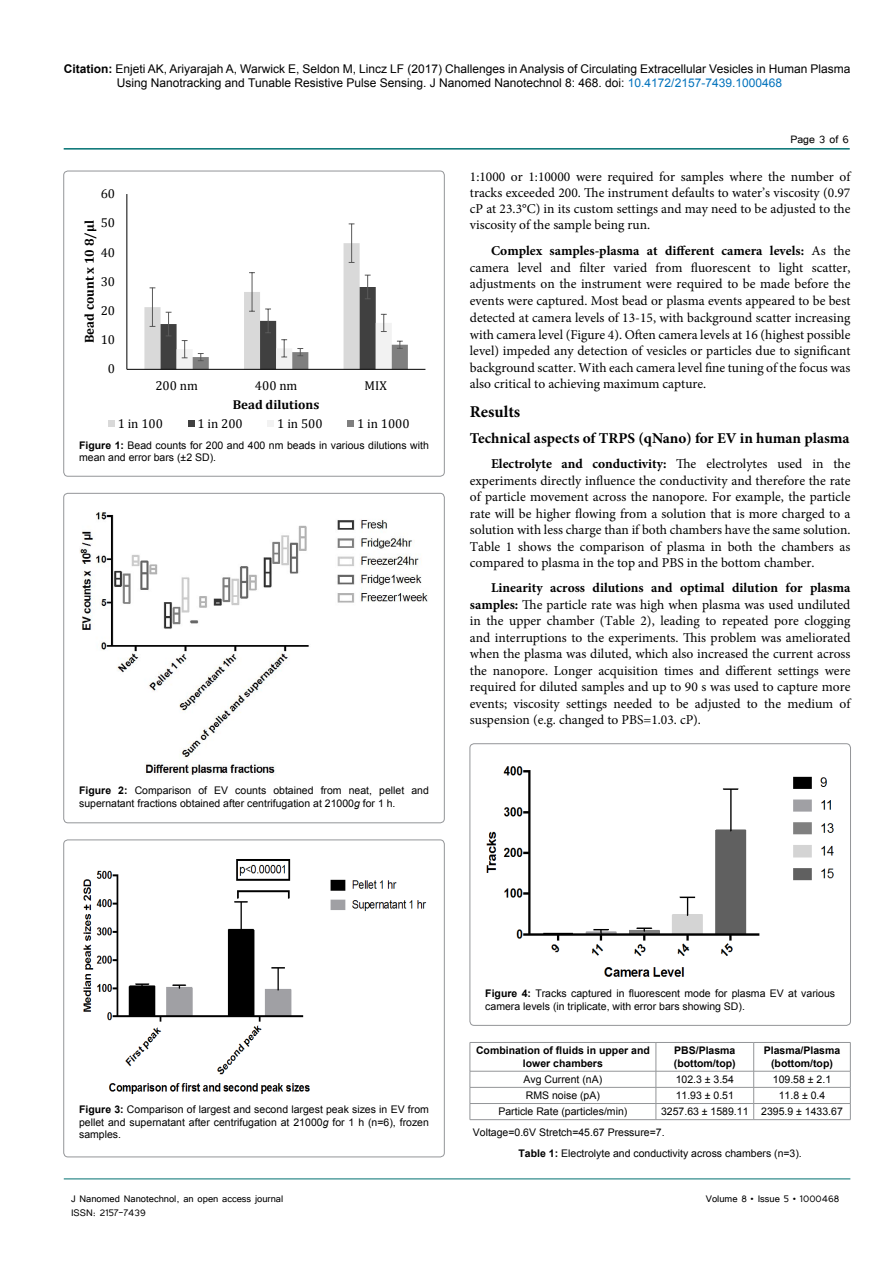
<style>
.page{position:relative;width:893px;height:1263px;background:#fff}
.page>*{position:absolute;margin:0;border:0;box-sizing:border-box;transform-origin:0 0}
.t1{font:700 16.5px "Minion Pro";color:#000}
.t2{font:700 15px "Minion Pro";color:#000}
.t3{font:13.5px/16.5px "Minion Pro";color:#000;text-align:justify}
.t4{font:13.5px "Tunga";color:#000}
.t5{font:700 13.05px "Cambria";color:#000}
.t6{font:12.9px "Cambria";color:#000}
.t7{font:700 12.9px "Cambria";color:#000}
.t8{font:12px/14.4px "Arial";color:#000}
.t9{font:12px/14.4px "Tunga";color:#000}
.t10{font:10.5px/12.6px "Arial";color:#000}
.t11{font:700 10.5px/12.6px "Arial";color:#000;text-align:center}
.s1{font-weight:700}
.s2{color:#0072bc}
.s3{font-style:italic}
</style>
<div class="page">
<hr style="left:64px;top:148px;width:786px;height:2px;background:#007071">
<hr style="left:64px;top:1179px;width:786px;height:1px;background:#007071">
<div style="left:64px;top:171px;width:380px;height:305px;border:1px solid #939598;border-radius:4px"></div>
<hr style="left:351px;top:224px;width:1px;height:38px;background:#595959">
<svg style="left:144px;top:243px;width:264px;height:126px"></svg>
<hr style="left:126px;top:194px;width:1px;height:175px;background:#000">
<hr style="left:127px;top:369px;width:298px;height:1px;background:#000">
<div style="left:108px;top:420px;width:7px;height:7px;background:#d9d9d9"></div>
<div style="left:188px;top:420px;width:7px;height:7px;background:#404040"></div>
<div style="left:268px;top:420px;width:6px;height:7px;background:#f2f2f2"></div>
<div style="left:347px;top:420px;width:7px;height:7px;background:#7f7f7f"></div>
<div style="left:64px;top:493px;width:380px;height:330px;border:1px solid #939598;border-radius:4px"></div>
<img style="left:79px;top:512px;width:349px;height:264px">
<div style="left:64px;top:840px;width:380px;height:317px;border:1px solid #939598;border-radius:4px"></div>
<img style="left:83px;top:859px;width:344px;height:236px">
<div style="left:470px;top:744px;width:380px;height:281px;border:1px solid #939598;border-radius:4px"></div>
<img style="left:486px;top:766px;width:348px;height:211px">
<hr style="left:470px;top:1042px;width:186px;height:1px;background:#939598">
<hr style="left:656px;top:1042px;width:98px;height:1px;background:#939598">
<hr style="left:754px;top:1042px;width:96px;height:1px;background:#939598">
<hr style="left:470px;top:1071px;width:186px;height:1px;background:#939598">
<hr style="left:656px;top:1071px;width:98px;height:1px;background:#939598">
<hr style="left:754px;top:1071px;width:96px;height:1px;background:#939598">
<hr style="left:470px;top:1087px;width:186px;height:1px;background:#939598">
<hr style="left:656px;top:1087px;width:98px;height:1px;background:#939598">
<hr style="left:754px;top:1087px;width:96px;height:1px;background:#939598">
<hr style="left:470px;top:1103px;width:186px;height:1px;background:#939598">
<svg style="left:470px;top:1043px;width:1px;height:76px"></svg>
<hr style="left:656px;top:1103px;width:98px;height:1px;background:#939598">
<svg style="left:656px;top:1043px;width:1px;height:76px"></svg>
<hr style="left:754px;top:1103px;width:96px;height:1px;background:#939598">
<svg style="left:753px;top:1042px;width:1px;height:77px"></svg>
<svg style="left:850px;top:1042px;width:1px;height:77px"></svg>
<hr style="left:470px;top:1119px;width:186px;height:1px;background:#939598">
<hr style="left:656px;top:1119px;width:98px;height:1px;background:#939598">
<hr style="left:754px;top:1119px;width:96px;height:1px;background:#939598">
<p class="t8" style="left:117px;top:61px;width:735px;text-indent:-53px"><span class="s1">Citation:</span> Enjeti AK, Ariyarajah A, Warwick E, Seldon M, Lincz LF (2017) Challenges in Analysis of Circulating Extracellular Vesicles in Human Plasma<br>Using Nanotracking and Tunable Resistive Pulse Sensing. J Nanomed Nanotechnol 8: 468. doi: <span class="s2">10.4172/2157-7439.1000468</span></p>
<p class="t6" style="left:101px;top:186px;width:16px">60</p>
<p class="t6" style="left:101px;top:215px;width:16px">50</p>
<p class="t5" style="left:80px;top:343px;width:124px;rotate:-90deg">Bead count x 10 8/µl</p>
<p class="t6" style="left:101px;top:245px;width:16px">40</p>
<p class="t6" style="left:101px;top:274px;width:16px">30</p>
<p class="t6" style="left:101px;top:303px;width:16px">20</p>
<p class="t6" style="left:101px;top:332px;width:16px">10</p>
<p class="t6" style="left:108px;top:361px;width:9px">0</p>
<p class="t6" style="left:155px;top:378px;width:44px">200 nm</p>
<p class="t6" style="left:255px;top:378px;width:44px">400 nm</p>
<p class="t6" style="left:365px;top:378px;width:24px">MIX</p>
<p class="t7" style="left:233px;top:395px;width:88px">Bead dilutions</p>
<p class="t6" style="left:118px;top:415px;width:47px">1 in 100</p>
<p class="t6" style="left:197px;top:415px;width:47px">1 in 200</p>
<p class="t6" style="left:277px;top:415px;width:47px">1 in 500</p>
<p class="t6" style="left:357px;top:415px;width:54px">1 in 1000</p>
<p class="t10" style="left:79px;top:439px;width:351px"><span class="s1">Figure 1:</span> Bead counts for 200 and 400 nm beads in various dilutions with mean and error bars (±2 SD).</p>
<p class="t10" style="left:79px;top:784px;width:351px"><span class="s1">Figure 2:</span> Comparison of EV counts obtained from neat, pellet and supernatant fractions obtained after centrifugation at 21000<span class="s3">g</span> for 1 h.</p>
<p class="t4" style="left:790px;top:131px;width:60px">Page 3 of 6</p>
<p class="t3" style="left:470px;top:168px;width:382px">1:1000 or 1:10000 were required for samples where the number of tracks exceeded 200. The instrument defaults to water’s viscosity (0.97 cP at 23.3°C) in its custom settings and may need to be adjusted to the viscosity of the sample being run.</p>
<p class="t3" style="left:470px;top:242px;width:382px;text-indent:21px"><span class="s1">Complex samples-plasma at different camera levels:</span> As the camera level and filter varied from fluorescent to light scatter, adjustments on the instrument were required to be made before the events were captured. Most bead or plasma events appeared to be best detected at camera levels of 13-15, with background scatter increasing with camera level (Figure 4). Often camera levels at 16 (highest possible level) impeded any detection of vesicles or particles due to significant background scatter. With each camera level fine tuning of the focus was also critical to achieving maximum capture.</p>
<p class="t1" style="left:470px;top:400px;width:52px">Results</p>
<p class="t2" style="left:470px;top:428px;width:381px">Technical aspects of TRPS (qNano) for EV in human plasma</p>
<p class="t3" style="left:470px;top:456px;width:382px;text-indent:21px"><span class="s1">Electrolyte and conductivity:</span> The electrolytes used in the experiments directly influence the conductivity and therefore the rate of particle movement across the nanopore. For example, the particle rate will be higher flowing from a solution that is more charged to a solution with less charge than if both chambers have the same solution.<br>Table 1 shows the comparison of plasma in both the chambers as compared to plasma in the top and PBS in the bottom chamber.</p>
<p class="t3" style="left:470px;top:579px;width:382px;text-indent:21px"><span class="s1">Linearity across dilutions and optimal dilution for plasma samples:</span> The particle rate was high when plasma was used undiluted in the upper chamber (Table 2), leading to repeated pore clogging and interruptions to the experiments. This problem was ameliorated when the plasma was diluted, which also increased the current across the nanopore. Longer acquisition times and different settings were required for diluted samples and up to 90 s was used to capture more events; viscosity settings needed to be adjusted to the medium of suspension (e.g. changed to PBS=1.03. cP).</p>
<p class="t10" style="left:79px;top:1103px;width:351px;text-align:justify"><span class="s1">Figure 3:</span> Comparison of largest and second largest peak sizes in EV from pellet and supernatant after centrifugation at 21000<span class="s3">g</span> for 1 h (n=6), frozen samples.</p>
<p class="t10" style="left:485px;top:987px;width:351px"><span class="s1">Figure 4:</span> Tracks captured in fluorescent mode for plasma EV at various camera levels (in triplicate, with error bars showing SD).</p>
<p class="t11" style="left:476px;top:1045px;width:175px">Combination of fluids in upper and lower chambers</p>
<p class="t11" style="left:674px;top:1045px;width:63px;text-align:left">PBS/Plasma (bottom/top)</p>
<p class="t11" style="left:764px;top:1045px;width:78px">Plasma/Plasma (bottom/top)</p>
<p class="t10" style="left:523px;top:1073px;width:80px">Avg Current (nA)</p>
<p class="t10" style="left:676px;top:1073px;width:60px">102.3 ± 3.54</p>
<p class="t10" style="left:773px;top:1073px;width:60px">109.58 ± 2.1</p>
<p class="t10" style="left:526px;top:1089px;width:76px">RMS noise (pA)</p>
<p class="t10" style="left:676px;top:1089px;width:60px">11.93 ± 0.51</p>
<p class="t10" style="left:779px;top:1089px;width:48px">11.8 ± 0.4</p>
<p class="t10" style="left:498px;top:1105px;width:130px">Particle Rate (particles/min)</p>
<p class="t10" style="left:661px;top:1105px;width:183px">3257.63 ± 1589.11 2395.9 ± 1433.67</p>
<p class="t10" style="left:473px;top:1126px;width:193px">Voltage=0.6V Stretch=45.67 Pressure=7.</p>
<p class="t10" style="left:519px;top:1147px;width:285px"><span class="s1">Table 1:</span> Electrolyte and conductivity across chambers (n=3).</p>
<p class="t9" style="left:71px;top:1190px;width:214px">J Nanomed Nanotechnol, an open access journal<br>ISSN: 2157-7439</p>
<p class="t9" style="left:706px;top:1190px;width:135px">Volume 8 • Issue 5 • 1000468</p>
</div>
